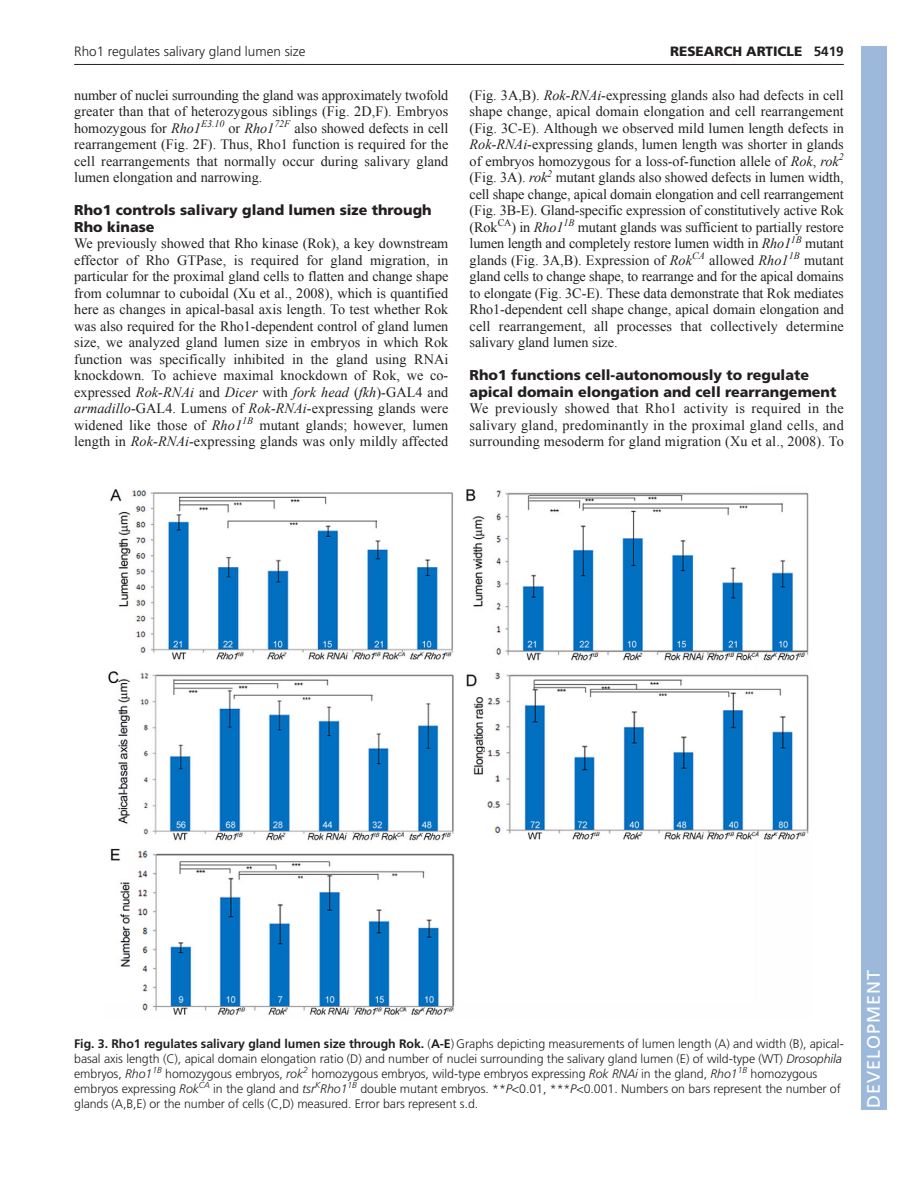
<style>
.page{position:relative;width:918px;height:1188px;background:#fff}
.page>*{position:absolute;margin:0;border:0;box-sizing:border-box;transform-origin:0 0}
.t1{font:18px "Frutiger LT Std";letter-spacing:.055em;color:#fff}
.t2{font:14.25px/16.5px "Times New Roman";letter-spacing:.005em;color:#231f20;text-align:justify}
.t3{font:900 14.25px/16.5px "Frutiger LT Std";color:#231f20}
.t4{font:300 13.5px "Frutiger LT Std";color:#231f20}
.t5{font:900 13.5px "Frutiger LT Std";color:#231f20}
.t6{font:300 12.3px/15px "Frutiger LT Std";letter-spacing:-.005em;color:#231f20}
.s1{font-weight:700}
.s2{font-style:italic}
</style>
<div class="page">
<hr style="left:74px;top:64px;width:770px;height:1px;background:#231f20">
<img style="left:108px;top:489px;width:701px;height:527px">
<div style="left:861px;top:46px;width:25px;height:1064px;background:#9cb9db"></div>
<p class="t4" style="left:74px;top:46px;width:233px">Rho1 regulates salivary gland lumen size</p>
<p class="t5" style="left:670px;top:46px;width:175px">RESEARCH ARTICLE <span class="s1">5419</span></p>
<p class="t2" style="left:74px;top:87px;width:376px">number of nuclei surrounding the gland was approximately twofold greater than that of heterozygous siblings (Fig. 2D,F). Embryos homozygous for <span class="s2">Rho1</span><sup>E3.10</sup> or <span class="s2">Rho1</span><sup>72F</sup> also showed defects in cell rearrangement (Fig. 2F). Thus, Rho1 function is required for the cell rearrangements that normally occur during salivary gland lumen elongation and narrowing.</p>
<p class="t3" style="left:74px;top:203px;width:359px">Rho1 controls salivary gland lumen size through<br>Rho kinase</p>
<p class="t2" style="left:74px;top:235px;width:376px">We previously showed that Rho kinase (Rok), a key downstream effector of Rho GTPase, is required for gland migration, in particular for the proximal gland cells to flatten and change shape from columnar to cuboidal (Xu et al., 2008), which is quantified here as changes in apical-basal axis length. To test whether Rok was also required for the Rho1-dependent control of gland lumen size, we analyzed gland lumen size in embryos in which Rok function was specifically inhibited in the gland using RNAi knockdown. To achieve maximal knockdown of Rok, we co&shy;expressed <span class="s2">Rok-RNAi</span> and <span class="s2">Dicer</span> with <span class="s2">fork head</span> (<span class="s2">fkh</span>)-GAL4 and <span class="s2">armadillo</span>-GAL4. Lumens of <span class="s2">Rok-RNAi</span>-expressing glands were widened like those of <span class="s2">Rho1</span><sup>1B</sup> mutant glands; however, lumen length in <span class="s2">Rok-RNAi</span>-expressing glands was only mildly affected</p>
<p class="t2" style="left:470px;top:87px;width:376px">(Fig. 3A,B). <span class="s2">Rok-RNAi</span>-expressing glands also had defects in cell shape change, apical domain elongation and cell rearrangement (Fig. 3C-E). Although we observed mild lumen length defects in <span class="s2">Rok-RNAi</span>-expressing glands, lumen length was shorter in glands of embryos homozygous for a loss-of-function allele of <span class="s2">Rok</span>, <span class="s2">rok</span><sup>2 </sup>(Fig. 3A). <span class="s2">rok</span><sup>2</sup> mutant glands also showed defects in lumen width, cell shape change, apical domain elongation and cell rearrangement (Fig. 3B-E). Gland-specific expression of constitutively active Rok (Rok<sup>CA</sup>) in <span class="s2">Rho1</span><sup>1B</sup> mutant glands was sufficient to partially restore lumen length and completely restore lumen width in <span class="s2">Rho1</span><sup>1B</sup> mutant glands (Fig. 3A,B). Expression of <span class="s2">Rok</span><sup>CA</sup> allowed <span class="s2">Rho1</span><sup>1B</sup> mutant gland cells to change shape, to rearrange and for the apical domains to elongate (Fig. 3C-E). These data demonstrate that Rok mediates Rho1-dependent cell shape change, apical domain elongation and cell rearrangement, all processes that collectively determine salivary gland lumen size.</p>
<p class="t3" style="left:470px;top:368px;width:368px">Rho1 functions cell-autonomously to regulate apical domain elongation and cell rearrangement</p>
<p class="t2" style="left:470px;top:400px;width:376px">We previously showed that Rho1 activity is required in the salivary gland, predominantly in the proximal gland cells, and surrounding mesoderm for gland migration (Xu et al., 2008). To</p>
<p class="t6" style="left:74px;top:1037px;width:771px"><span class="s1">Fig. 3. Rho1 regulates salivary gland lumen size through Rok.</span> (<span class="s1">A-E</span>) Graphs depicting measurements of lumen length (A) and width (B), apical&shy;basal axis length (C), apical domain elongation ratio (D) and number of nuclei surrounding the salivary gland lumen (E) of wild-type (WT) <span class="s2">Drosophila </span>embryos, <span class="s2">Rho1</span><sup>1B</sup> homozygous embryos, <span class="s2">rok</span><sup>2</sup> homozygous embryos, wild-type embryos expressing <span class="s2">Rok RNAi</span> in the gland, <span class="s2">Rho1</span><sup>1B</sup> homozygous embryos expressing <span class="s2">Rok</span><sup>CA</sup> in the gland and <span class="s2">tsr</span><sup>K</sup><span class="s2">Rho1</span><sup>1B</sup> double mutant embryos. **<span class="s2">P</span>&lt;0.01, ***<span class="s2">P</span>&lt;0.001. Numbers on bars represent the number of glands (A,B,E) or the number of cells (C,D) measured. Error bars represent s.d.</p>
<p class="t1" style="left:863px;top:1108px;width:140px;rotate:-90deg">DEVELOPMENT</p>
</div>
